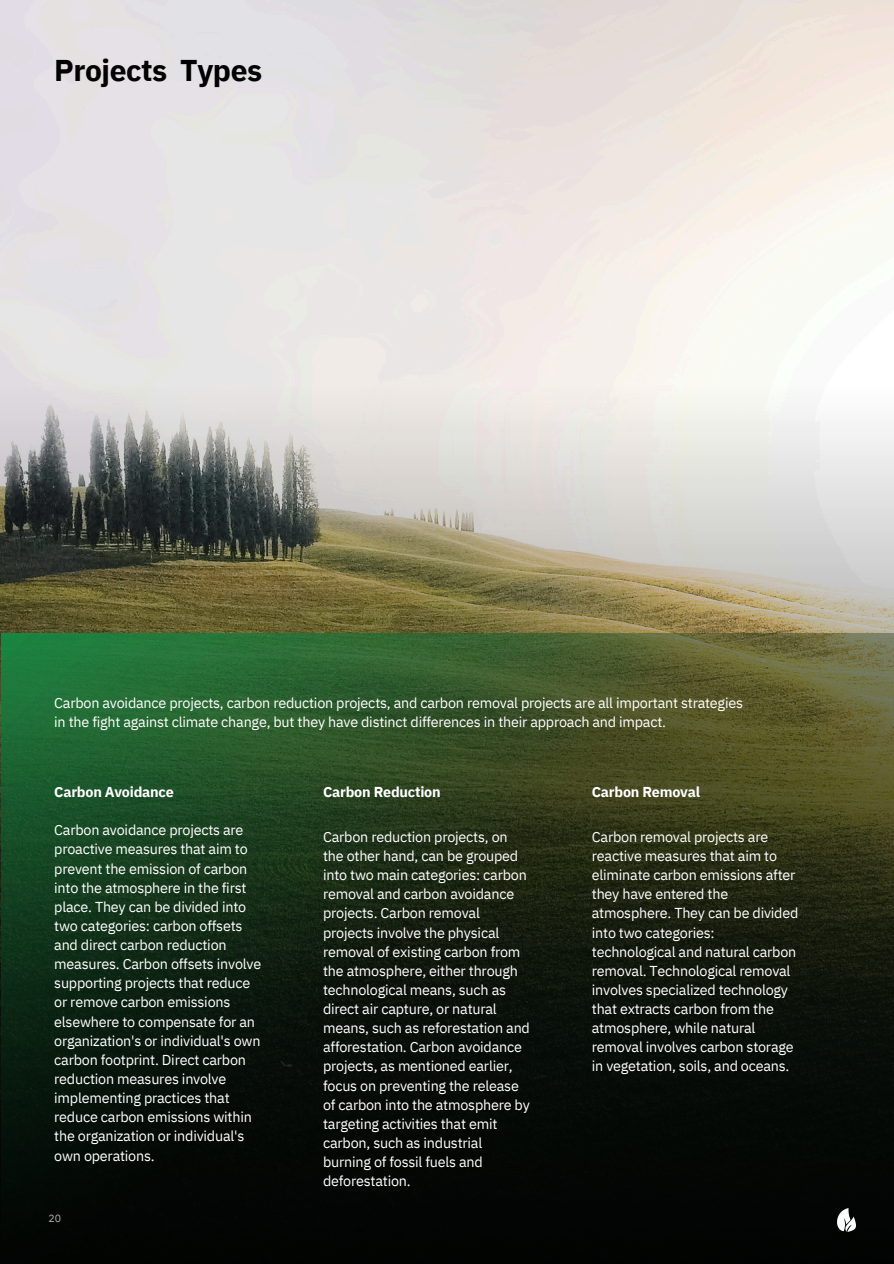
<style>
.page{position:relative;width:894px;height:1264px;background:#fff}
.page>*{position:absolute;margin:0;border:0;box-sizing:border-box;transform-origin:0 0}
.t1{font:700 30px "IBM Plex Sans";letter-spacing:-.015em;color:#000}
.t2{font:14.4px/19.2px "IBM Plex Sans";letter-spacing:-.015em;color:#fff}
.t3{font:700 14.4px "IBM Plex Sans";letter-spacing:-.015em;color:#fff}
.t4{font:10.5px "IBM Plex Sans";color:#b1b1b1}
</style>
<div class="page">
<img style="left:0;top:386px;width:893px;height:877px">
<img style="left:837px;top:1207px;width:18px;height:24px">
<p class="t1" style="left:54px;top:50px;width:209px">Projects Types</p>
<p class="t2" style="left:54px;top:693px;width:690px">Carbon avoidance projects, carbon reduction projects, and carbon removal projects are all important strategies in the fight against climate change, but they have distinct differences in their approach and impact.</p>
<h2 class="t3" style="left:54px;top:782px;width:121px">Carbon Avoidance</h2>
<p class="t3" style="left:323px;top:782px;width:119px">Carbon Reduction</p>
<p class="t3" style="left:591px;top:782px;width:110px">Carbon Removal</p>
<h2 class="t2" style="left:54px;top:820px;width:208px">Carbon avoidance projects are proactive measures that aim to prevent the emission of carbon into the atmosphere in the first place. They can be divided into two categories: carbon offsets and direct carbon reduction measures. Carbon offsets involve supporting projects that reduce or remove carbon emissions elsewhere to compensate for an organization's or individual's own carbon footprint. Direct carbon reduction measures involve implementing practices that reduce carbon emissions within the organization or individual's own operations.</h2>
<h2 class="t2" style="left:323px;top:826px;width:208px">Carbon reduction projects, on the other hand, can be grouped into two main categories: carbon removal and carbon avoidance projects. Carbon removal projects involve the physical removal of existing carbon from the atmosphere, either through technological means, such as direct air capture, or natural means, such as reforestation and afforestation. Carbon avoidance projects, as mentioned earlier, focus on preventing the release of carbon into the atmosphere by targeting activities that emit carbon, such as industrial burning of fossil fuels and deforestation.</h2>
<p class="t2" style="left:591px;top:826px;width:208px">Carbon removal projects are reactive measures that aim to eliminate carbon emissions after they have entered the atmosphere. They can be divided into two categories: technological and natural carbon removal. Technological removal involves specialized technology that extracts carbon from the atmosphere, while natural removal involves carbon storage in vegetation, soils, and oceans.</p>
<p class="t4" style="left:49px;top:1210px;width:14px">20</p>
</div>
